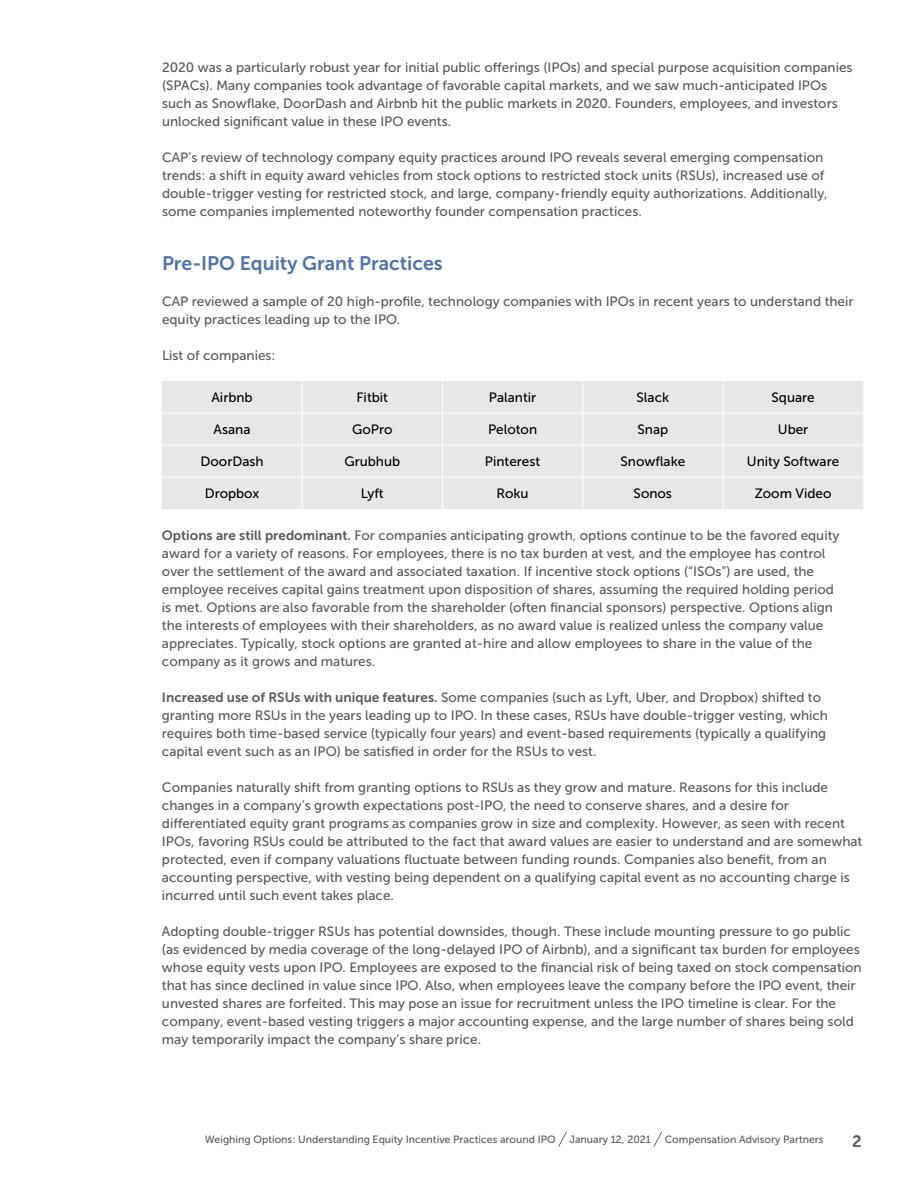
<style>
.page{position:relative;width:918px;height:1188px;background:#fff}
.page>*{position:absolute;margin:0;border:0;box-sizing:border-box;transform-origin:0 0}
.t1{font:19.5px "Museo Sans 700";color:#4d75ad}
.t2{font:16.5px "Museo Sans 700";color:#58595b}
.t3{font:13.5px/18px "Museo Sans 500";color:#58595b}
.t4{font:13.5px "Museo Sans 500";color:#000}
.t5{font:10.5px "Museo Sans 500";color:#58595b}
.s1{font-family:"Museo Sans 700"}
</style>
<div class="page">
<svg style="left:558px;top:1131px;width:9px;height:16px"></svg>
<svg style="left:653px;top:1131px;width:9px;height:16px"></svg>
<div style="left:162px;top:381px;width:701px;height:128px;background:#e6e7e8"></div>
<hr style="left:302px;top:381px;width:1px;height:32px;background:#fff">
<hr style="left:442px;top:381px;width:1px;height:32px;background:#fff">
<hr style="left:582px;top:381px;width:1px;height:32px;background:#fff">
<hr style="left:723px;top:381px;width:1px;height:32px;background:#fff">
<hr style="left:162px;top:413px;width:140px;height:1px;background:#fff">
<hr style="left:302px;top:413px;width:140px;height:1px;background:#fff">
<hr style="left:302px;top:413px;width:1px;height:32px;background:#fff">
<hr style="left:442px;top:413px;width:141px;height:1px;background:#fff">
<hr style="left:442px;top:413px;width:1px;height:32px;background:#fff">
<hr style="left:583px;top:413px;width:140px;height:1px;background:#fff">
<hr style="left:582px;top:413px;width:1px;height:32px;background:#fff">
<hr style="left:723px;top:413px;width:140px;height:1px;background:#fff">
<hr style="left:723px;top:413px;width:1px;height:32px;background:#fff">
<hr style="left:162px;top:445px;width:140px;height:1px;background:#fff">
<hr style="left:302px;top:445px;width:140px;height:1px;background:#fff">
<hr style="left:302px;top:445px;width:1px;height:32px;background:#fff">
<hr style="left:442px;top:445px;width:141px;height:1px;background:#fff">
<hr style="left:442px;top:445px;width:1px;height:32px;background:#fff">
<hr style="left:583px;top:445px;width:140px;height:1px;background:#fff">
<hr style="left:582px;top:445px;width:1px;height:32px;background:#fff">
<hr style="left:723px;top:445px;width:140px;height:1px;background:#fff">
<hr style="left:723px;top:445px;width:1px;height:32px;background:#fff">
<hr style="left:162px;top:477px;width:140px;height:1px;background:#fff">
<hr style="left:302px;top:477px;width:140px;height:1px;background:#fff">
<hr style="left:302px;top:477px;width:1px;height:32px;background:#fff">
<hr style="left:442px;top:477px;width:141px;height:1px;background:#fff">
<hr style="left:442px;top:477px;width:1px;height:32px;background:#fff">
<hr style="left:583px;top:477px;width:140px;height:1px;background:#fff">
<hr style="left:582px;top:477px;width:1px;height:32px;background:#fff">
<hr style="left:723px;top:477px;width:140px;height:1px;background:#fff">
<hr style="left:723px;top:477px;width:1px;height:32px;background:#fff">
<p class="t3" style="left:162px;top:58px;width:692px">2020 was a particularly robust year for initial public offerings (IPOs) and special purpose acquisition companies (SPACs). Many companies took advantage of favorable capital markets, and we saw much-anticipated IPOs such as Snowflake, DoorDash and Airbnb hit the public markets in 2020. Founders, employees, and investors unlocked significant value in these IPO events.</p>
<p class="t3" style="left:162px;top:148px;width:667px">CAP’s review of technology company equity practices around IPO reveals several emerging compensation trends: a shift in equity award vehicles from stock options to restricted stock units (RSUs), increased use of double-trigger vesting for restricted stock, and large, company-friendly equity authorizations. Additionally, some companies implemented noteworthy founder compensation practices.</p>
<h1 class="t1" style="left:162px;top:252px;width:282px">Pre-IPO Equity Grant Practices</h1>
<p class="t3" style="left:162px;top:292px;width:693px">CAP reviewed a sample of 20 high-profile, technology companies with IPOs in recent years to understand their equity practices leading up to the IPO.</p>
<p class="t3" style="left:162px;top:346px;width:115px">List of companies:</p>
<p class="t4" style="left:212px;top:390px;width:43px">Airbnb</p>
<p class="t4" style="left:357px;top:390px;width:33px">Fitbit</p>
<p class="t4" style="left:489px;top:390px;width:49px">Palantir</p>
<p class="t4" style="left:637px;top:390px;width:34px">Slack</p>
<p class="t4" style="left:772px;top:390px;width:45px">Square</p>
<p class="t4" style="left:214px;top:422px;width:38px">Asana</p>
<p class="t4" style="left:352px;top:422px;width:42px">GoPro</p>
<p class="t4" style="left:488px;top:422px;width:51px">Peloton</p>
<p class="t4" style="left:637px;top:422px;width:32px">Snap</p>
<p class="t4" style="left:778px;top:422px;width:32px">Uber</p>
<p class="t4" style="left:201px;top:454px;width:65px">DoorDash</p>
<p class="t4" style="left:344px;top:454px;width:57px">Grubhub</p>
<p class="t4" style="left:485px;top:454px;width:57px">Pinterest</p>
<p class="t4" style="left:621px;top:454px;width:66px">Snowflake</p>
<p class="t4" style="left:747px;top:454px;width:94px">Unity Software</p>
<p class="t4" style="left:205px;top:486px;width:56px">Dropbox</p>
<p class="t4" style="left:361px;top:486px;width:24px">Lyft</p>
<p class="t4" style="left:496px;top:486px;width:34px">Roku</p>
<p class="t4" style="left:634px;top:486px;width:40px">Sonos</p>
<p class="t4" style="left:755px;top:486px;width:78px">Zoom Video</p>
<p class="t3" style="left:162px;top:526px;width:679px"><span class="s1">Options are still predominant.</span> For companies anticipating growth, options continue to be the favored equity award for a variety of reasons. For employees, there is no tax burden at vest, and the employee has control over the settlement of the award and associated taxation. If incentive stock options (“ISOs”) are used, the employee receives capital gains treatment upon disposition of shares, assuming the required holding period is met. Options are also favorable from the shareholder (often financial sponsors) perspective. Options align the interests of employees with their shareholders, as no award value is realized unless the company value appreciates. Typically, stock options are granted at-hire and allow employees to share in the value of the company as it grows and matures.</p>
<p class="t3" style="left:162px;top:688px;width:668px"><span class="s1">Increased use of RSUs with unique features.</span> Some companies (such as Lyft, Uber, and Dropbox) shifted to granting more RSUs in the years leading up to IPO. In these cases, RSUs have double-trigger vesting, which requires both time-based service (typically four years) and event-based requirements (typically a qualifying capital event such as an IPO) be satisfied in order for the RSUs to vest.</p>
<p class="t3" style="left:162px;top:778px;width:702px">Companies naturally shift from granting options to RSUs as they grow and mature. Reasons for this include changes in a company’s growth expectations post-IPO, the need to conserve shares, and a desire for differentiated equity grant programs as companies grow in size and complexity. However, as seen with recent IPOs, favoring RSUs could be attributed to the fact that award values are easier to understand and are somewhat protected, even if company valuations fluctuate between funding rounds. Companies also benefit, from an accounting perspective, with vesting being dependent on a qualifying capital event as no accounting charge is incurred until such event takes place.</p>
<p class="t3" style="left:162px;top:922px;width:701px">Adopting double-trigger RSUs has potential downsides, though. These include mounting pressure to go public (as evidenced by media coverage of the long-delayed IPO of Airbnb), and a significant tax burden for employees whose equity vests upon IPO. Employees are exposed to the financial risk of being taxed on stock compensation that has since declined in value since IPO. Also, when employees leave the company before the IPO event, their unvested shares are forfeited. This may pose an issue for recruitment unless the IPO timeline is clear. For the company, event-based vesting triggers a major accounting expense, and the large number of shares being sold may temporarily impact the company’s share price.</p>
<p class="t5" style="left:205px;top:1133px;width:352px">Weighing Options: Understanding Equity Incentive Practices around IPO</p>
<p class="t5" style="left:569px;top:1133px;width:83px">January 12, 2021</p>
<p class="t5" style="left:665px;top:1133px;width:160px">Compensation Advisory Partners</p>
<p class="t2" style="left:852px;top:1132px;width:11px">2</p>
</div>
